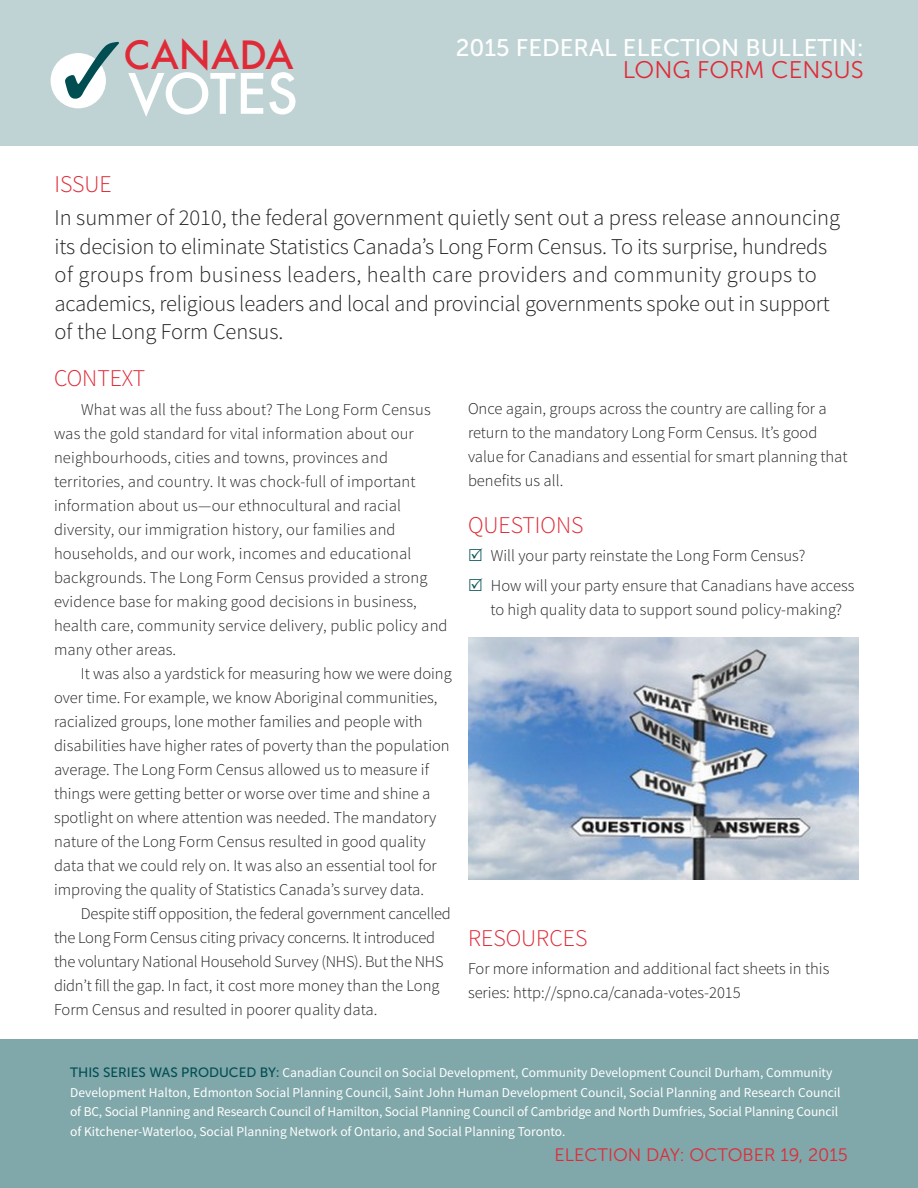
<style>
.page{position:relative;width:918px;height:1188px;background:#fff}
.page>*{position:absolute;margin:0;border:0;box-sizing:border-box;transform-origin:0 0}
.t1{font:500 54.15px "Futura";letter-spacing:-.015em;color:#fff}
.t2{font:500 37.95px "Futura";color:#df2b38}
.Headings{font:300 24px "Source Sans Pro";color:#df2b38}
.t3{font:24px "Museo Sans 500";color:#fff}
.Headings-2{font:24px "Museo Sans 300";color:#df2b38}
._15pt_Body__ISSUE{font:300 22.5px/28.5px "Source Sans Pro";letter-spacing:-.01em;color:#231f20}
.t4{font:18px "Museo Sans 300";color:#df2b38}
.Body{font:300 16.5px/24px "Source Sans Pro";color:#231f20}
.t5{font:13.5px/19.5px "Source Sans Pro";color:#fff}
.s1{font-family:"Museo Sans 500";color:#004e52}
</style>
<div class="page">
<div style="left:0;top:0;width:918px;height:146px;background:#bfd3d4"></div>
<div style="left:51px;top:53px;width:55px;height:55px;background:#fff;border-radius:50%"></div>
<div style="left:0;top:1039px;width:918px;height:149px;background:#80a7a9"></div>
<img style="left:468px;top:638px;width:391px;height:242px">
<h2 class="t2" style="left:123px;top:29px;width:172px">CANADA</h2>
<h1 class="t1" style="left:62px;top:57px;width:237px"><sup>✓</sup> VOTES</h1>
<h3 class="t3" style="left:456px;top:34px;width:409px">2015 FEDERAL ELECTION BULLETIN:</h3>
<p class="Headings-2" style="left:623px;top:57px;width:242px">LONG FORM CENSUS</p>
<p class="Headings" style="left:55px;top:169px;width:59px">ISSUE</p>
<p class="_15pt_Body__ISSUE" style="left:55px;top:203px;width:787px">In summer of 2010, the federal government quietly sent out a press release announcing its decision to eliminate Statistics Canada’s Long Form Census. To its surprise, hundreds of groups from business leaders, health care providers and community groups to academics, religious leaders and local and provincial governments spoke out in support of the Long Form Census.</p>
<p class="Headings" style="left:54px;top:364px;width:93px">CONTEXT</p>
<p class="Body" style="left:54px;top:397px;width:395px;text-indent:27px">What was all the fuss about? The Long Form Census was the gold standard for vital information about our neighbourhoods, cities and towns, provinces and territories, and country. It was chock-full of important information about us—our ethnocultural and racial diversity, our immigration history, our families and households, and our work, incomes and educational backgrounds. The Long Form Census provided a strong evidence base for making good decisions in business, health care, community service delivery, public policy and many other areas.</p>
<p class="Body" style="left:54px;top:661px;width:399px;text-indent:27px">It was also a yardstick for measuring how we were doing over time. For example, we know Aboriginal communities, racialized groups, lone mother families and people with disabilities have higher rates of poverty than the population average. The Long Form Census allowed us to measure if things were getting better or worse over time and shine a spotlight on where attention was needed. The mandatory nature of the Long Form Census resulted in good quality data that we could rely on. It was also an essential tool for improving the quality of Statistics Canada’s survey data.</p>
<p class="Body" style="left:54px;top:901px;width:398px;text-indent:27px">Despite stiff opposition, the federal government cancelled the Long Form Census citing privacy concerns. It introduced the voluntary National Household Survey (NHS). But the NHS didn’t fill the gap. In fact, it cost more money than the Long Form Census and resulted in poorer quality data.</p>
<p class="Body" style="left:468px;top:396px;width:381px">Once again, groups across the country are calling for a return to the mandatory Long Form Census. It’s good value for Canadians and essential for smart planning that benefits us all.</p>
<p class="Headings" style="left:468px;top:510px;width:117px">QUESTIONS</p>
<p class="Body" style="left:491px;top:544px;width:316px">Will your party reinstate the Long Form Census?</p>
<p class="Body" style="left:490px;top:574px;width:365px">How will your party ensure that Canadians have access to high quality data to support sound policy-making?</p>
<p class="Headings" style="left:468px;top:923px;width:121px">RESOURCES</p>
<p class="Body" style="left:468px;top:957px;width:363px">For more information and additional fact sheets in this series: http://spno.ca/canada-votes-2015</p>
<p class="t5" style="left:70px;top:1063px;width:772px"><span class="s1">THIS SERIES WAS PRODUCED BY:</span> Canadian Council on Social Development, Community Development Council Durham, Community Development Halton, Edmonton Social Planning Council, Saint John Human Development Council, Social Planning and Research Council of BC, Social Planning and Research Council of Hamilton, Social Planning Council of Cambridge and North Dumfries, Social Planning Council of Kitchener-Waterloo, Social Planning Network of Ontario, and Social Planning Toronto.</p>
<p class="t4" style="left:555px;top:1146px;width:295px">ELECTION DAY: OCTOBER 19, 2015</p>
</div>
